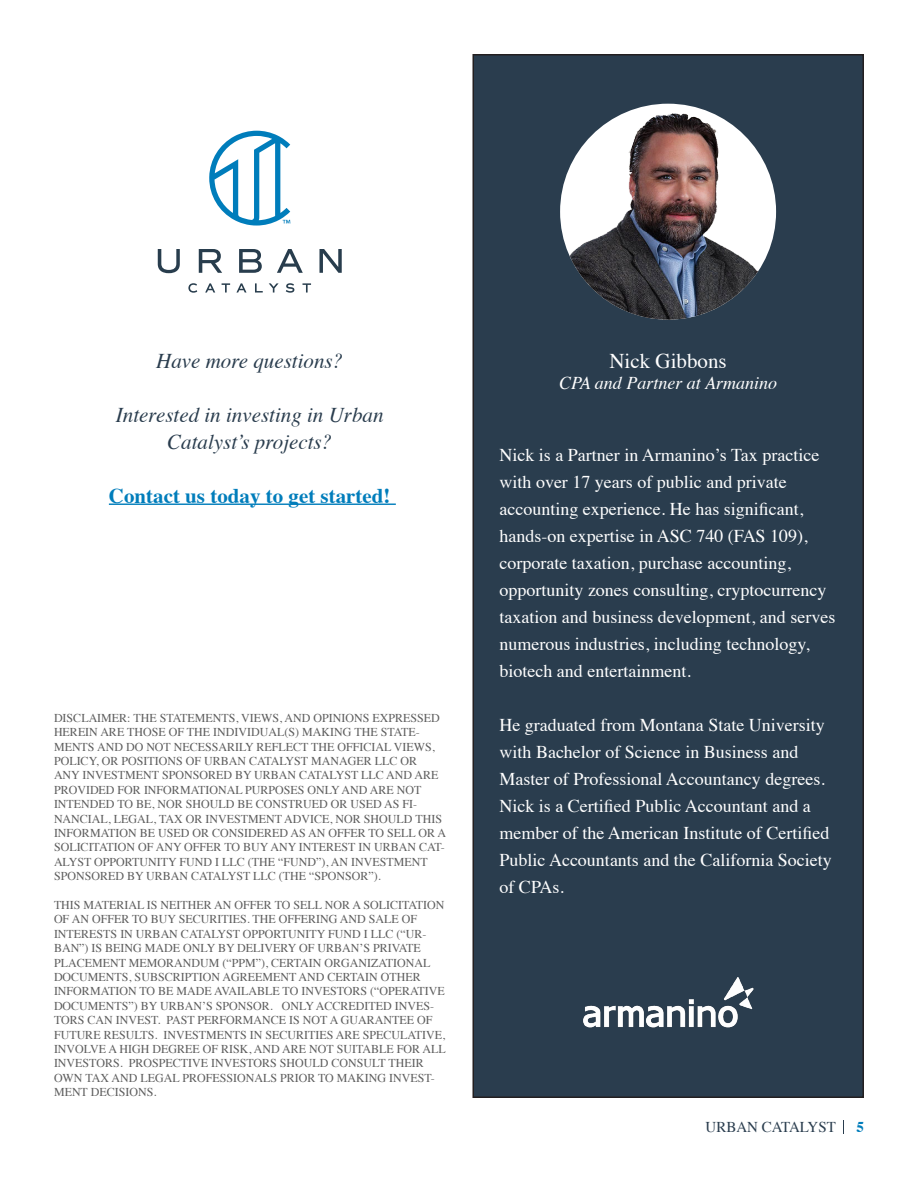
<style>
.page{position:relative;width:918px;height:1188px;background:#fff}
.page>*{position:absolute;margin:0;border:0;box-sizing:border-box;transform-origin:0 0}
.t1{font:italic 21px/27px "Times";color:#2a3d4e;text-align:center}
.t2{font:700 21px "Times";color:#007dbb}
.t3{font:21px "Times";color:#fff}
.t4{font:18px/27px "Times";color:#fff}
.t5{font:italic 18px "Times";color:#fff}
.t6{font:15px "Times";color:#2a3d4e}
.t7{font:700 15px "Times";color:#007dbb}
.t8{font:12px/14.4px "Times";color:#5e5e5e}
</style>
<div class="page">
<svg style="left:843px;top:1120px;width:1px;height:14px"></svg>
<div style="left:473px;top:55px;width:390px;height:1042px;background:#2a3d4e"></div>
<div style="left:472px;top:54px;width:392px;height:1044px;border:2px solid #231f20"></div>
<div style="left:560px;top:104px;width:216px;height:216px;background:#fff;border-radius:50%"></div>
<img style="left:568px;top:104px;width:195px;height:216px">
<img style="left:583px;top:977px;width:171px;height:51px">
<hr style="left:109px;top:504px;width:287px;height:1px;background:#007dbb">
<svg style="left:158px;top:249px;width:22px;height:24px"></svg>
<svg style="left:199px;top:249px;width:23px;height:24px"></svg>
<svg style="left:239px;top:249px;width:23px;height:24px"></svg>
<svg style="left:277px;top:249px;width:26px;height:24px"></svg>
<svg style="left:319px;top:249px;width:23px;height:24px"></svg>
<svg style="left:188px;top:283px;width:9px;height:10px"></svg>
<svg style="left:205px;top:283px;width:10px;height:10px"></svg>
<svg style="left:222px;top:283px;width:8px;height:10px"></svg>
<svg style="left:236px;top:283px;width:11px;height:10px"></svg>
<svg style="left:255px;top:283px;width:8px;height:10px"></svg>
<svg style="left:269px;top:283px;width:10px;height:10px"></svg>
<svg style="left:286px;top:283px;width:8px;height:10px"></svg>
<svg style="left:302px;top:283px;width:9px;height:10px"></svg>
<svg style="left:209px;top:131px;width:81px;height:95px"></svg>
<p class="t1" style="left:156px;top:346px;width:189px">Have more questions?</p>
<p class="t1" style="left:116px;top:400px;width:269px">Interested in investing in Urban<br>Catalyst’s projects?</p>
<p class="t2" style="left:109px;top:476px;width:283px">Contact us today to get started!</p>
<p class="t8" style="left:54px;top:710px;width:394px">DISCLAIMER: THE STATEMENTS, VIEWS, AND OPINIONS EXPRESSED HEREIN ARE THOSE OF THE INDIVIDUAL(S) MAKING THE STATE-MENTS AND DO NOT NECESSARILY REFLECT THE OFFICIAL VIEWS, POLICY, OR POSITIONS OF URBAN CATALYST MANAGER LLC OR<br>ANY INVESTMENT SPONSORED BY URBAN CATALYST LLC AND ARE PROVIDED FOR INFORMATIONAL PURPOSES ONLY AND ARE NOT INTENDED TO BE, NOR SHOULD BE CONSTRUED OR USED AS FI-NANCIAL, LEGAL, TAX OR INVESTMENT ADVICE, NOR SHOULD THIS INFORMATION BE USED OR CONSIDERED AS AN OFFER TO SELL OR A SOLICITATION OF ANY OFFER TO BUY ANY INTEREST IN URBAN CAT-ALYST OPPORTUNITY FUND I LLC (THE “FUND”), AN INVESTMENT SPONSORED BY URBAN CATALYST LLC (THE “SPONSOR”).</p>
<p class="t8" style="left:54px;top:897px;width:393px">THIS MATERIAL IS NEITHER AN OFFER TO SELL NOR A SOLICITATION OF AN OFFER TO BUY SECURITIES. THE OFFERING AND SALE OF INTERESTS IN URBAN CATALYST OPPORTUNITY FUND I LLC (“UR-BAN”) IS BEING MADE ONLY BY DELIVERY OF URBAN’S PRIVATE PLACEMENT MEMORANDUM (“PPM”), CERTAIN ORGANIZATIONAL DOCUMENTS, SUBSCRIPTION AGREEMENT AND CERTAIN OTHER INFORMATION TO BE MADE AVAILABLE TO INVESTORS (“OPERATIVE DOCUMENTS”) BY URBAN’S SPONSOR. ONLY ACCREDITED INVES-TORS CAN INVEST. PAST PERFORMANCE IS NOT A GUARANTEE OF FUTURE RESULTS. INVESTMENTS IN SECURITIES ARE SPECULATIVE, INVOLVE A HIGH DEGREE OF RISK, AND ARE NOT SUITABLE FOR ALL INVESTORS. PROSPECTIVE INVESTORS SHOULD CONSULT THEIR OWN TAX AND LEGAL PROFESSIONALS PRIOR TO MAKING INVEST-MENT DECISIONS.</p>
<p class="t3" style="left:609px;top:341px;width:119px">Nick Gibbons</p>
<p class="t5" style="left:559px;top:368px;width:220px">CPA and Partner at Armanino</p>
<p class="t4" style="left:500px;top:440px;width:337px">Nick is a Partner in Armanino’s Tax practice with over 17 years of public and private accounting experience. He has significant, hands-on expertise in ASC 740 (FAS 109), corporate taxation, purchase accounting, opportunity zones consulting, cryptocurrency taxation and business development, and serves numerous industries, including technology, biotech and entertainment.</p>
<p class="t4" style="left:500px;top:710px;width:334px">He graduated from Montana State University with Bachelor of Science in Business and Master of Professional Accountancy degrees.<br>Nick is a Certified Public Accountant and a member of the American Institute of Certified Public Accountants and the California Society of CPAs.</p>
<p class="t6" style="left:706px;top:1113px;width:132px">URBAN CATALYST</p>
<p class="t7" style="left:856px;top:1112px;width:9px">5</p>
</div>
